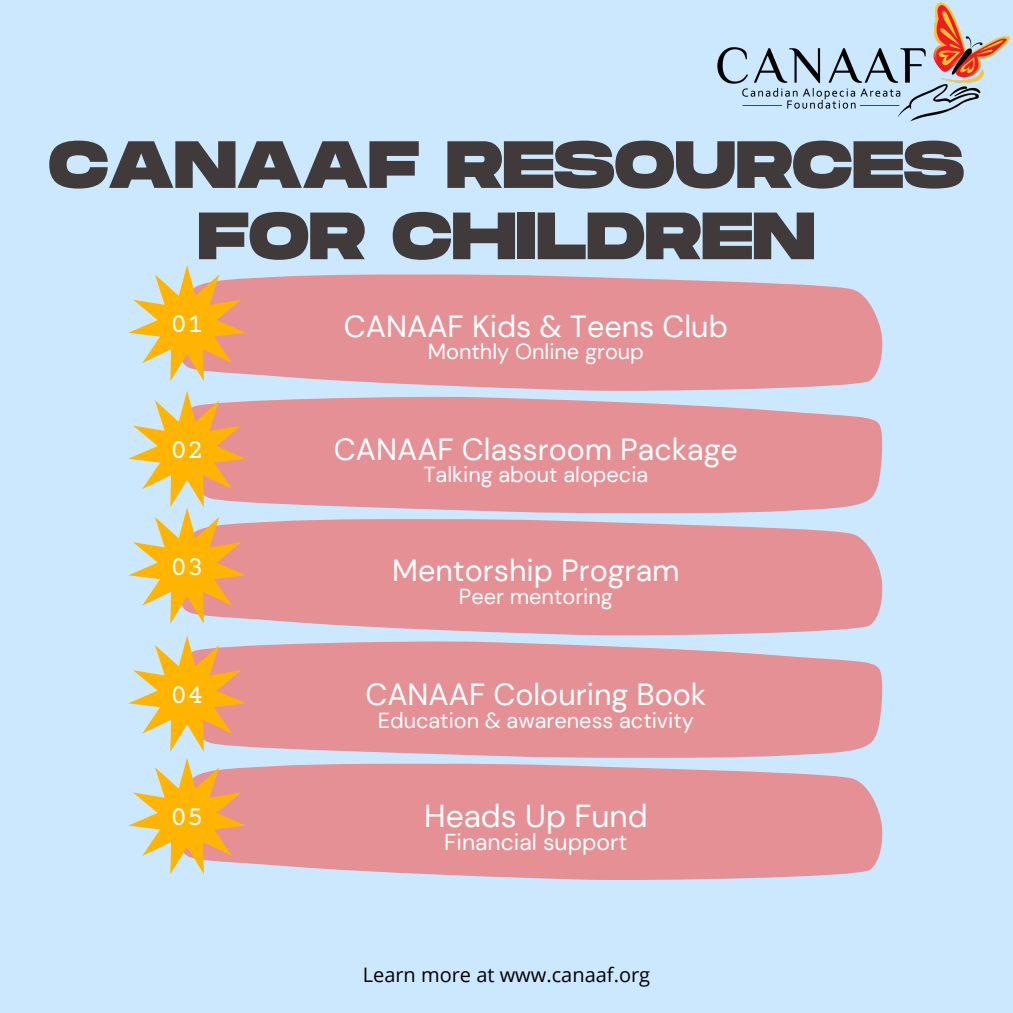
<style>
.page{position:relative;width:1013px;height:1013px;background:#fff}
.page>*{position:absolute;margin:0;border:0;box-sizing:border-box;transform-origin:0 0}
.t1{font:800 66.62px/71.2px "Monument Extended";color:#403a3a;text-align:center}
.t2{font:31.75px "DM Sans";color:#fff}
.t3{font:30.5px "DM Sans";color:#fff}
.t4{font:28px "Courier Prime";color:#fff}
.t5{font:23px "DM Sans";color:#fff}
.t6{font:21.75px "DM Sans";color:#fff}
.t7{font:20px "Open Sans";color:#000}
</style>
<div class="page">
<div style="left:0;top:0;width:1012px;height:1012px;background:#cbe8ff"></div>
<svg style="left:246px;top:274px;width:637px;height:117px;fill:#e49095"></svg>
<svg style="left:246px;top:763px;width:637px;height:117px;fill:#e49095"></svg>
<svg style="left:203px;top:519px;width:680px;height:116px;fill:#e49095"></svg>
<svg style="left:246px;top:397px;width:637px;height:116px;fill:#e49095"></svg>
<svg style="left:203px;top:641px;width:680px;height:116px;fill:#e49095"></svg>
<svg style="left:128px;top:265px;width:118px;height:116px"></svg>
<svg style="left:128px;top:391px;width:118px;height:232px"></svg>
<svg style="left:128px;top:635px;width:118px;height:116px"></svg>
<svg style="left:128px;top:758px;width:118px;height:116px"></svg>
<img style="left:717px;top:2px;width:293px;height:120px">
<p class="t1" style="left:49px;top:132px;width:917px">CANAAF RESOURCES<br>FOR CHILDREN</p>
<p class="t4" style="left:170px;top:310px;width:35px">01</p>
<p class="t3" style="left:344px;top:306px;width:385px">CANAAF Kids &amp; Teens Club</p>
<p class="t6" style="left:428px;top:337px;width:218px">Monthly Online group</p>
<p class="t4" style="left:170px;top:436px;width:35px">02</p>
<p class="t3" style="left:334px;top:429px;width:405px">CANAAF Classroom Package</p>
<p class="t6" style="left:423px;top:460px;width:226px">Talking about alopecia</p>
<p class="t4" style="left:170px;top:552px;width:35px">03</p>
<p class="t3" style="left:392px;top:551px;width:289px">Mentorship Program</p>
<p class="t6" style="left:459px;top:582px;width:156px">Peer mentoring</p>
<p class="t4" style="left:170px;top:680px;width:35px">04</p>
<p class="t3" style="left:365px;top:675px;width:342px">CANAAF Colouring Book</p>
<p class="t6" style="left:378px;top:706px;width:318px">Education &amp; awareness activity</p>
<p class="t4" style="left:170px;top:803px;width:35px">05</p>
<p class="t2" style="left:424px;top:795px;width:225px">Heads Up Fund</p>
<p class="t5" style="left:444px;top:827px;width:185px">Financial support</p>
<p class="t7" style="left:363px;top:960px;width:289px">Learn more at www.canaaf.org</p>
</div>
